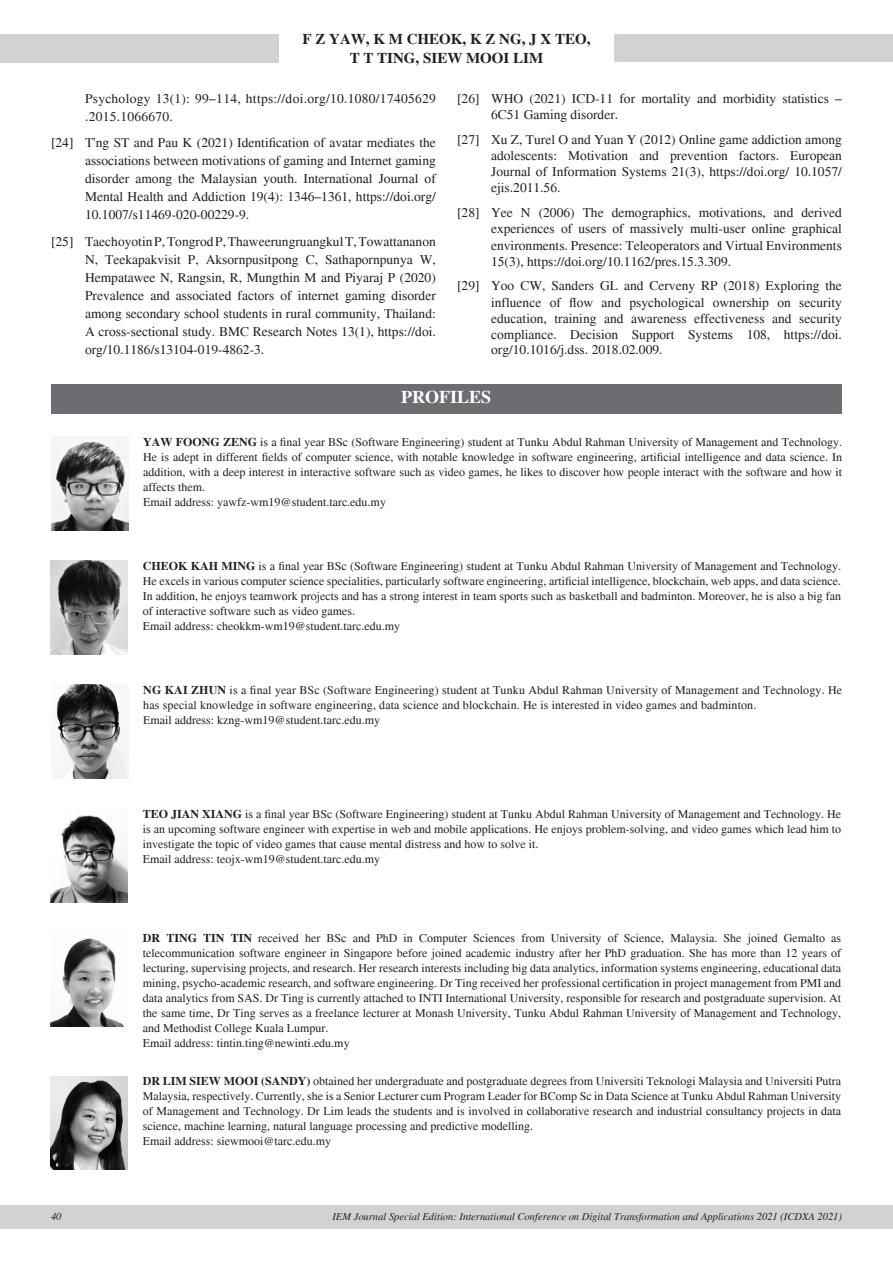
<style>
.page{position:relative;width:893px;height:1263px;background:#fff}
.page>*{position:absolute;margin:0;border:0;box-sizing:border-box;transform-origin:0 0}
.Subhead_A{font:700 18px "Times";color:#fff}
.t1{font:700 15px/19.5px "Times";color:#231f20;text-align:center}
.Reference_text{font:13.5px/18px "Times";color:#231f20;text-align:justify}
.Reference_text-2{font:13.5px/18px "Times";letter-spacing:.02em;color:#231f20}
.Profiles_text{font:12px/15px "Times";color:#231f20;text-align:justify}
.t2{font:italic 10.5px "Times";color:#231f20}
.s1{font-weight:700}
</style>
<div class="page">
<div style="left:0;top:1205px;width:893px;height:24px;background:#d1d2d4"></div>
<div style="left:614px;top:34px;width:279px;height:28px;background:#d1d2d4"></div>
<div style="left:0;top:34px;width:279px;height:29px;background:#d1d2d4"></div>
<div style="left:51px;top:384px;width:791px;height:30px;background:#6c6d70"></div>
<img style="left:51px;top:561px;width:77px;height:93px">
<img style="left:51px;top:815px;width:77px;height:87px">
<img style="left:51px;top:938px;width:73px;height:88px">
<img style="left:51px;top:1076px;width:77px;height:93px">
<img style="left:51px;top:437px;width:77px;height:93px">
<img style="left:57px;top:685px;width:71px;height:93px">
<p class="t1" style="left:302px;top:29px;width:289px">F Z YAW, K M CHEOK, K Z NG, J X TEO,<br>T T TING, SIEW MOOI LIM</p>
<p class="Reference_text" style="left:491px;top:90px;width:352px;line-height:16.2px;text-indent:-34px">[26] WHO (2021) ICD-11 for mortality and morbidity statistics –<br>6C51 Gaming disorder.</p>
<p class="Reference_text" style="left:491px;top:131px;width:352px;line-height:16.2px;text-indent:-34px">[27] Xu Z, Turel O and Yuan Y (2012) Online game addiction among adolescents: Motivation and prevention factors. European Journal of Information Systems 21(3), https://doi.org/ 10.1057/ ejis.2011.56.</p>
<p class="Reference_text" style="left:491px;top:205px;width:352px;line-height:16.2px;text-indent:-34px">[28] Yee N (2006) The demographics, motivations, and derived experiences of users of massively multi-user online graphical environments. Presence: Teleoperators and Virtual Environments 15(3), https://doi.org/10.1162/pres.15.3.309.</p>
<p class="Reference_text" style="left:491px;top:278px;width:352px;line-height:15.9px;text-indent:-34px">[29] Yoo CW, Sanders GL and Cerveny RP (2018) Exploring the influence of flow and psychological ownership on security education, training and awareness effectiveness and security compliance. Decision Support Systems 108, https://doi. org/10.1016/j.dss. 2018.02.009.</p>
<p class="Reference_text-2" style="left:85px;top:90px;width:352px">Psychology 13(1): 99–114, https://doi.org/10.1080/17405629 .2015.1066670.</p>
<p class="Reference_text" style="left:85px;top:134px;width:352px;text-indent:-34px">[24] T'ng ST and Pau K (2021) Identification of avatar mediates the associations between motivations of gaming and Internet gaming disorder among the Malaysian youth. International Journal of Mental Health and Addiction 19(4): 1346–1361, https://doi.org/ 10.1007/s11469-020-00229-9.</p>
<p class="Reference_text" style="left:85px;top:233px;width:352px;text-indent:-34px">[25] Taechoyotin P, Tongrod P, Thaweerungruangkul T, Towattananon N, Teekapakvisit P, Aksornpusitpong C, Sathapornpunya W, Hempatawee N, Rangsin, R, Mungthin M and Piyaraj P (2020)<br>Prevalence and associated factors of internet gaming disorder among secondary school students in rural community, Thailand:<br>A cross-sectional study. BMC Research Notes 13(1), https://doi. org/10.1186/s13104-019-4862-3.</p>
<p class="Subhead_A" style="left:401px;top:387px;width:92px">PROFILES</p>
<p class="Profiles_text" style="left:143px;top:435px;width:700px"><span class="s1">YAW FOONG ZENG</span> is a final year BSc (Software Engineering) student at Tunku Abdul Rahman University of Management and Technology.<br>He is adept in different fields of computer science, with notable knowledge in software engineering, artificial intelligence and data science. In addition, with a deep interest in interactive software such as video games, he likes to discover how people interact with the software and how it affects them.</p>
<p class="Profiles_text" style="left:143px;top:495px;width:244px">Email address: yawfz-wm19@student.tarc.edu.my</p>
<p class="Profiles_text" style="left:143px;top:558px;width:700px"><span class="s1">CHEOK KAH MING</span> is a final year BSc (Software Engineering) student at Tunku Abdul Rahman University of Management and Technology.<br>He excels in various computer science specialities, particularly software engineering, artificial intelligence, blockchain, web apps, and data science.<br>In addition, he enjoys teamwork projects and has a strong interest in team sports such as basketball and badminton. Moreover, he is also a big fan of interactive software such as video games.</p>
<p class="Profiles_text" style="left:143px;top:618px;width:259px">Email address: cheokkm-wm19@student.tarc.edu.my</p>
<p class="Profiles_text" style="left:143px;top:682px;width:700px"><span class="s1">NG KAI ZHUN</span> is a final year BSc (Software Engineering) student at Tunku Abdul Rahman University of Management and Technology. He has special knowledge in software engineering, data science and blockchain. He is interested in video games and badminton.</p>
<p class="Profiles_text" style="left:143px;top:712px;width:238px">Email address: kzng-wm19@student.tarc.edu.my</p>
<p class="Profiles_text" style="left:143px;top:806px;width:700px"><span class="s1">TEO JIAN XIANG</span> is a final year BSc (Software Engineering) student at Tunku Abdul Rahman University of Management and Technology. He is an upcoming software engineer with expertise in web and mobile applications. He enjoys problem-solving, and video games which lead him to investigate the topic of video games that cause mental distress and how to solve it.</p>
<p class="Profiles_text" style="left:143px;top:851px;width:239px">Email address: teojx-wm19@student.tarc.edu.my</p>
<p class="Profiles_text" style="left:143px;top:930px;width:700px"><span class="s1">DR TING TIN TIN</span> received her BSc and PhD in Computer Sciences from University of Science, Malaysia. She joined Gemalto as telecommunication software engineer in Singapore before joined academic industry after her PhD graduation. She has more than 12 years of lecturing, supervising projects, and research. Her research interests including big data analytics, information systems engineering, educational data mining, psycho-academic research, and software engineering. Dr Ting received her professional certification in project management from PMI and data analytics from SAS. Dr Ting is currently attached to INTI International University, responsible for research and postgraduate supervision. At the same time, Dr Ting serves as a freelance lecturer at Monash University, Tunku Abdul Rahman University of Management and Technology, and Methodist College Kuala Lumpur.</p>
<p class="Profiles_text" style="left:143px;top:1035px;width:208px">Email address: tintin.ting@newinti.edu.my</p>
<p class="Profiles_text" style="left:143px;top:1074px;width:700px"><span class="s1">DR LIM SIEW MOOI (SANDY)</span> obtained her undergraduate and postgraduate degrees from Universiti Teknologi Malaysia and Universiti Putra Malaysia, respectively. Currently, she is a Senior Lecturer cum Program Leader for BComp Sc in Data Science at Tunku Abdul Rahman University of Management and Technology. Dr Lim leads the students and is involved in collaborative research and industrial consultancy projects in data science, machine learning, natural language processing and predictive modelling.</p>
<p class="Profiles_text" style="left:143px;top:1134px;width:190px">Email address: siewmooi@tarc.edu.my</p>
<p class="t2" style="left:51px;top:1210px;width:12px">40</p>
<p class="t2" style="left:332px;top:1210px;width:511px">IEM Journal Special Edition: International Conference on Digital Transformation and Applications 2021 (ICDXA 2021)</p>
</div>
